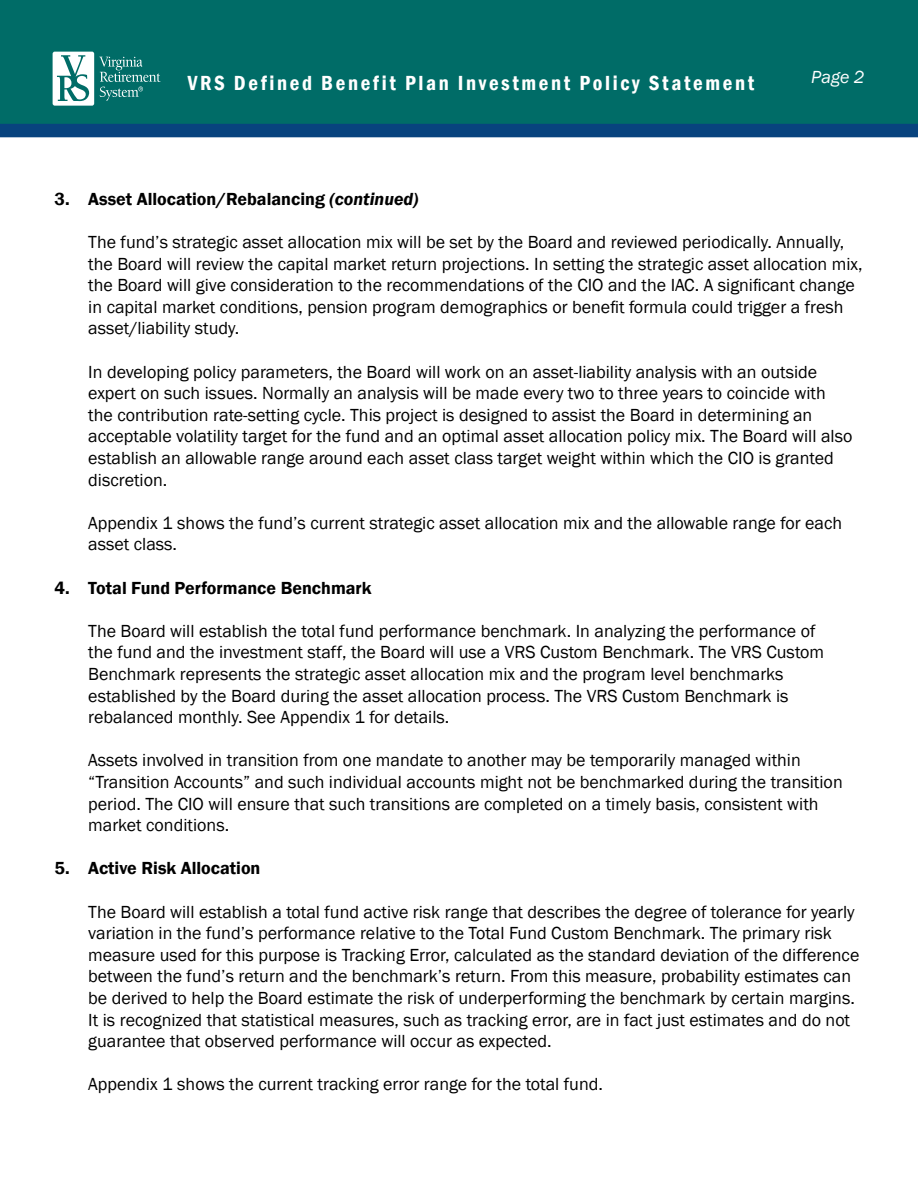
<style>
.page{position:relative;width:918px;height:1188px;background:#fff}
.page>*{position:absolute;margin:0;border:0;box-sizing:border-box;transform-origin:0 0}
.t1{font:600 condensed 21px "Franklin Gothic";letter-spacing:.125em;color:#fff}
.t2{font:18px/21.6px "Franklin Gothic";color:#000}
.t3{font:600 18px "Franklin Gothic";color:#000}
.t4{font:italic 18px "Franklin Gothic";color:#fff}
.s1{font-style:italic}
</style>
<div class="page">
<div style="left:0;top:0;width:918px;height:124px;background:#006c67"></div>
<svg style="left:53px;top:52px;width:108px;height:54px"></svg>
<div style="left:0;top:124px;width:918px;height:13px;background:#08437e"></div>
<p class="t1" style="left:188px;top:69px;width:568px">VRS Defined Benefit Plan Investment Policy Statement</p>
<p class="t4" style="left:811px;top:66px;width:55px">Page 2</p>
<p class="t3" style="left:55px;top:188px;width:365px">3. Asset Allocation/Rebalancing <span class="s1">(continued)</span></p>
<p class="t2" style="left:88px;top:232px;width:776px">The fund’s strategic asset allocation mix will be set by the Board and reviewed periodically. Annually, the Board will review the capital market return projections. In setting the strategic asset allocation mix, the Board will give consideration to the recommendations of the CIO and the IAC. A significant change in capital market conditions, pension program demographics or benefit formula could trigger a fresh asset/liability study.</p>
<p class="t2" style="left:88px;top:361px;width:766px">In developing policy parameters, the Board will work on an asset-liability analysis with an outside expert on such issues. Normally an analysis will be made every two to three years to coincide with the contribution rate-setting cycle. This project is designed to assist the Board in determining an acceptable volatility target for the fund and an optimal asset allocation policy mix. The Board will also establish an allowable range around each asset class target weight within which the CIO is granted discretion.</p>
<p class="t2" style="left:88px;top:512px;width:755px">Appendix 1 shows the fund’s current strategic asset allocation mix and the allowable range for each asset class.</p>
<p class="t3" style="left:55px;top:577px;width:318px">4. Total Fund Performance Benchmark</p>
<p class="t2" style="left:88px;top:620px;width:737px">The Board will establish the total fund performance benchmark. In analyzing the performance of the fund and the investment staff, the Board will use a VRS Custom Benchmark. The VRS Custom Benchmark represents the strategic asset allocation mix and the program level benchmarks established by the Board during the asset allocation process. The VRS Custom Benchmark is rebalanced monthly. See Appendix 1 for details.</p>
<p class="t2" style="left:88px;top:750px;width:756px">Assets involved in transition from one mandate to another may be temporarily managed within “Transition Accounts” and such individual accounts might not be benchmarked during the transition period. The CIO will ensure that such transitions are completed on a timely basis, consistent with market conditions.</p>
<p class="t3" style="left:55px;top:857px;width:207px">5. Active Risk Allocation</p>
<p class="t2" style="left:88px;top:901px;width:773px">The Board will establish a total fund active risk range that describes the degree of tolerance for yearly variation in the fund’s performance relative to the Total Fund Custom Benchmark. The primary risk measure used for this purpose is Tracking Error, calculated as the standard deviation of the difference between the fund’s return and the benchmark’s return. From this measure, probability estimates can be derived to help the Board estimate the risk of underperforming the benchmark by certain margins.<br>It is recognized that statistical measures, such as tracking error, are in fact just estimates and do not guarantee that observed performance will occur as expected.</p>
<p class="t2" style="left:88px;top:1074px;width:516px">Appendix 1 shows the current tracking error range for the total fund.</p>
</div>
